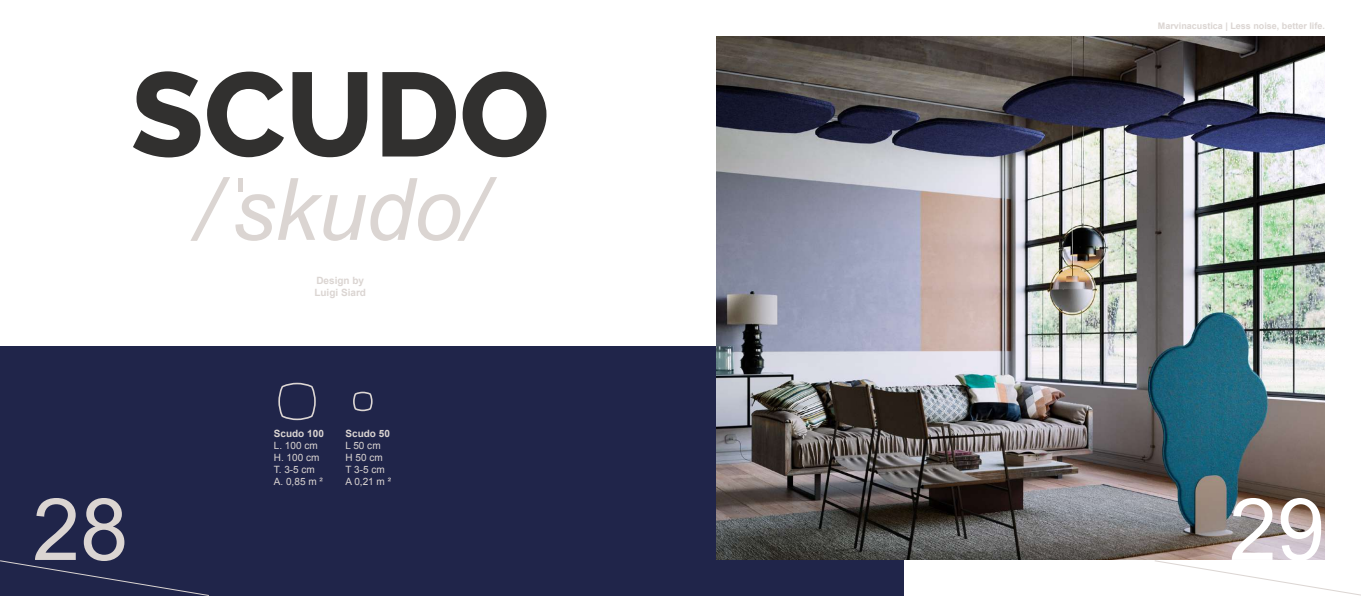
<style>
.page{position:relative;width:1361px;height:596px;background:#fff}
.page>*{position:absolute;margin:0;border:0;box-sizing:border-box;transform-origin:0 0}
.t1{font:800 118.8px "Raleway";color:#31302f}
.t2{font:italic 86.1px "Arial";color:#dbd5d2}
.t3{font:86.1px "Arial";color:#dbd5d2}
.t4{font:86.1px "Arial";color:#fff}
.t5{font:10px/12px "Arial";color:#dbd5d2}
.t6{font:700 10px/12px "Arial";color:#dbd5d2}
.t7{font:700 9px "Arial";color:#dbd5d2}
</style>
<div class="page">
<div style="left:0;top:346px;width:903px;height:249px;background:#20254a"></div>
<img style="left:716px;top:36px;width:609px;height:523px">
<svg style="left:1153px;top:559px;width:208px;height:36px"></svg>
<svg style="left:0;top:560px;width:209px;height:35px"></svg>
<svg style="left:278px;top:382px;width:38px;height:38px"></svg>
<svg style="left:353px;top:391px;width:20px;height:21px"></svg>
<h1 class="t1" style="left:131px;top:20px;width:420px">SCUDO</h1>
<h2 class="t2" style="left:195px;top:154px;width:292px">/ˈskudo/</h2>
<p class="t6" style="left:314px;top:274px;width:53px">Design by<br>Luigi Siard</p>
<p class="t6" style="left:274px;top:428px;width:52px">Scudo 100</p>
<p class="t5" style="left:274px;top:439px;width:50px">L. 100 cm<br>H. 100 cm<br>T. 3-5 cm<br>A. 0,85 m ²</p>
<p class="t6" style="left:345px;top:428px;width:46px">Scudo 50</p>
<p class="t5" style="left:345px;top:439px;width:47px">L 50 cm<br>H 50 cm<br>T 3-5 cm<br>A 0,21 m ²</p>
<p class="t7" style="left:1158px;top:20px;width:169px">Marvinacustica | Less noise, better life.</p>
<h2 class="t3" style="left:32px;top:473px;width:97px">28</h2>
<h2 class="t4" style="left:1229px;top:473px;width:97px">29</h2>
</div>
